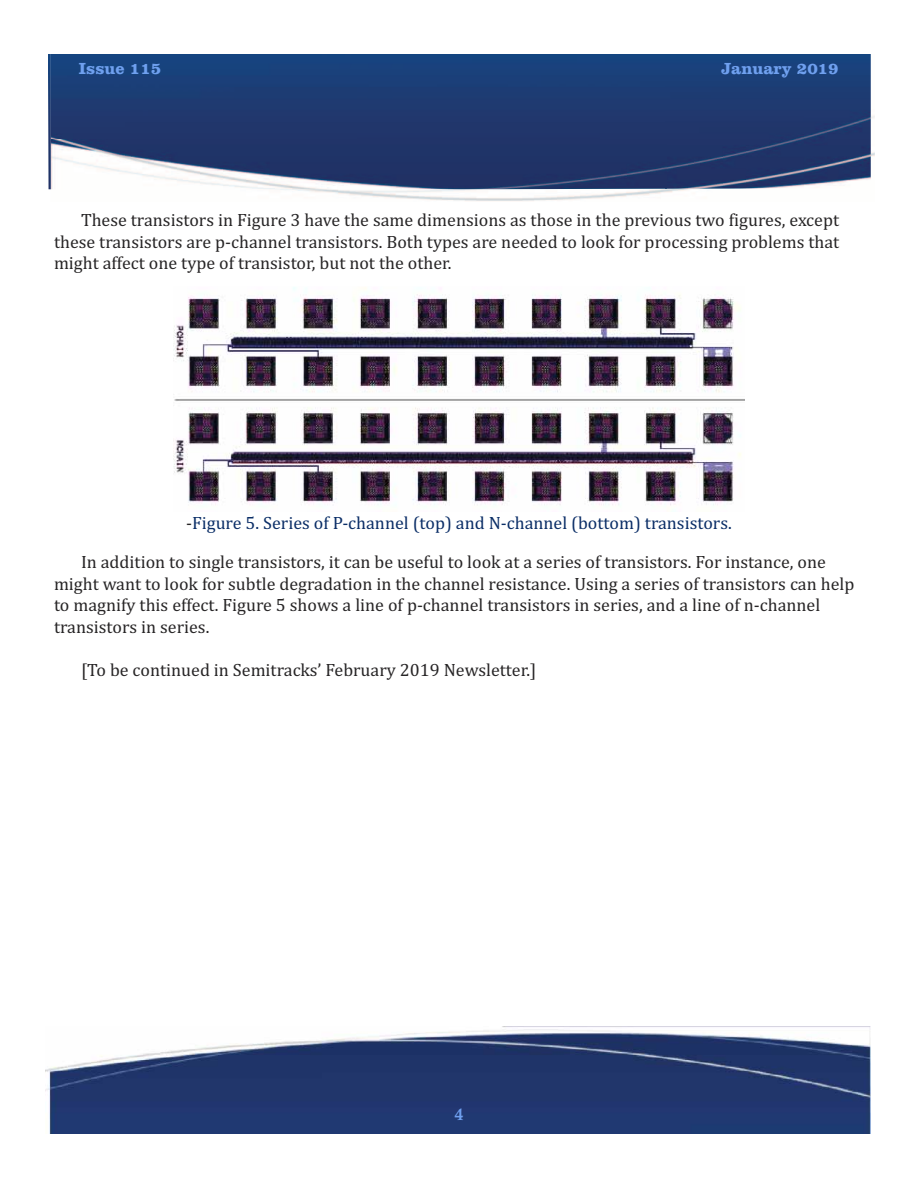
<style>
.page{position:relative;width:918px;height:1188px;background:#fff}
.page>*{position:absolute;margin:0;border:0;box-sizing:border-box;transform-origin:0 0}
.t1{font:18px/21.6px "Cambria";color:#272526;text-align:justify}
.t2{font:18px "Cambria";color:#0b2e67}
.t3{font:700 16.5px "Clarendon BT";color:#6fa0ef}
.t4{font:16.5px "Calis MT Bol";color:#6fa0ef}
.s1{color:#272526}
</style>
<div class="page">
<img style="left:48px;top:54px;width:3px;height:135px">
<img style="left:51px;top:54px;width:820px;height:135px">
<img style="left:45px;top:1026px;width:825px;height:108px">
<img style="left:174px;top:287px;width:570px;height:219px">
<p class="t3" style="left:79px;top:62px;width:84px">Issue 115</p>
<p class="t3" style="left:721px;top:62px;width:119px">January 2019</p>
<p class="t1" style="left:54px;top:211px;width:787px;text-indent:27px">These transistors in Figure 3 have the same dimensions as those in the previous two figures, except these transistors are p-channel transistors. Both types are needed to look for processing problems that might affect one type of transistor, but not the other.</p>
<p class="t2" style="left:186px;top:516px;width:547px"><span class="s1">-</span>Figure 5. Series of P-channel (top) and N-channel (bottom) transistors.</p>
<p class="t1" style="left:54px;top:553px;width:802px;text-align:left;text-indent:27px">In addition to single transistors, it can be useful to look at a series of transistors. For instance, one might want to look for subtle degradation in the channel resistance. Using a series of transistors can help to magnify this effect. Figure 5 shows a line of p-channel transistors in series, and a line of n-channel transistors in series.</p>
<p class="t1" style="left:81px;top:661px;width:457px">[To be continued in Semitracks’ February 2019 Newsletter.]</p>
<p class="t4" style="left:455px;top:1105px;width:10px">4</p>
</div>
